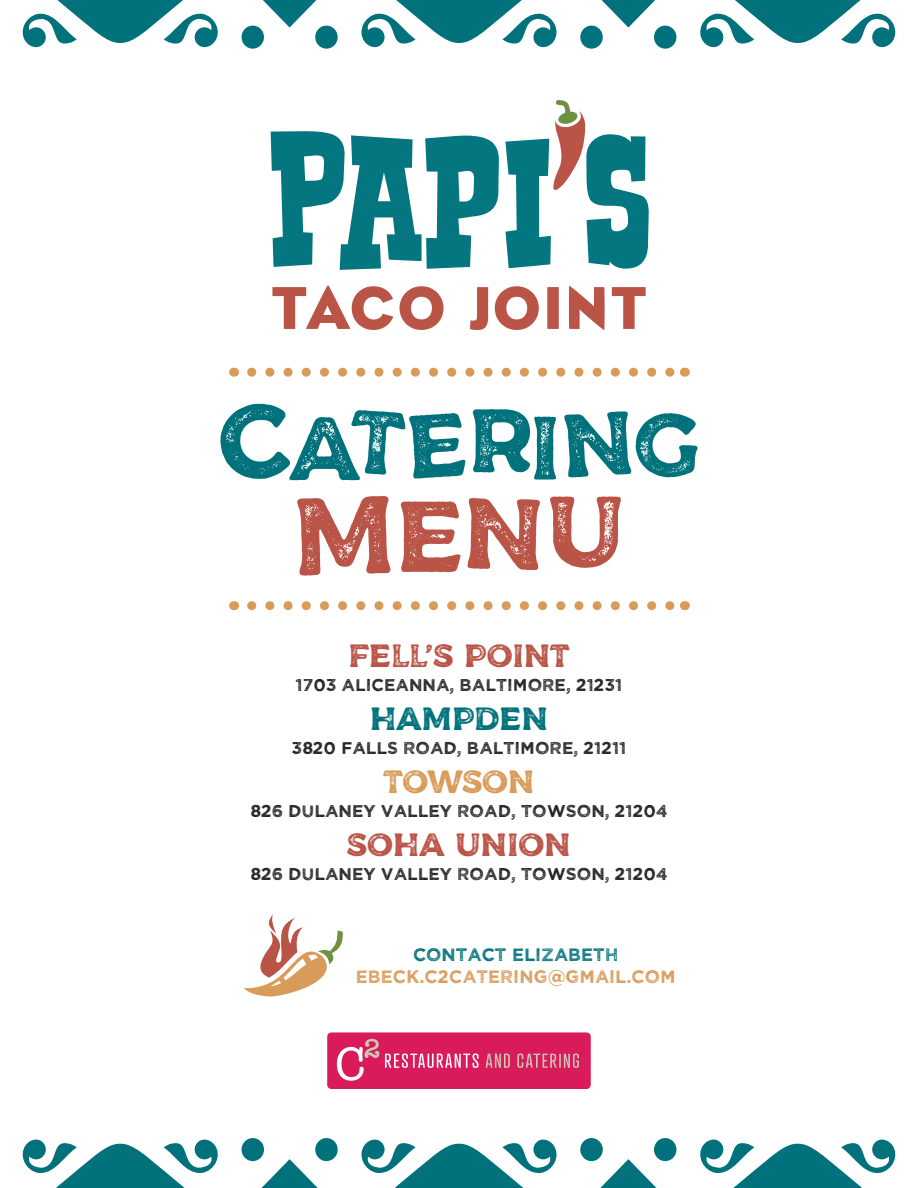
<style>
.page{position:relative;width:918px;height:1188px;background:#fff}
.page>*{position:absolute;margin:0;border:0;box-sizing:border-box;transform-origin:0 0}
.t1{font:32.55px "Messenger Texture";letter-spacing:-.02em;color:#ba5447}
.t2{font:32.55px "Messenger Texture";letter-spacing:-.02em;color:#01717b}
.t3{font:32.55px "Messenger Texture";letter-spacing:-.02em;color:#d89b59}
.t4{font:18px "Wicked Grit";color:#d89b59}
.t5{font:18px "Wicked Grit";color:#01717b}
.t6{font:17.1px "Wicked Grit";color:#231f20}
</style>
<div class="page">
<svg style="left:220px;top:404px;width:246px;height:76px"></svg>
<svg style="left:473px;top:409px;width:83px;height:71px"></svg>
<svg style="left:564px;top:411px;width:134px;height:66px"></svg>
<svg style="left:297px;top:496px;width:94px;height:80px"></svg>
<svg style="left:401px;top:501px;width:60px;height:71px"></svg>
<svg style="left:467px;top:498px;width:73px;height:72px"></svg>
<svg style="left:550px;top:496px;width:71px;height:72px"></svg>
<svg style="left:252px;top:368px;width:423px;height:9px"></svg>
<svg style="left:252px;top:601px;width:423px;height:9px"></svg>
<svg style="left:244px;top:914px;width:99px;height:83px"></svg>
<div style="left:327px;top:1032px;width:264px;height:57px;background:#d91a5b;border-radius:4px"></div>
<svg style="left:337px;top:1039px;width:42px;height:42px"></svg>
<svg style="left:385px;top:1054px;width:94px;height:14px"></svg>
<svg style="left:486px;top:1054px;width:24px;height:14px"></svg>
<svg style="left:517px;top:1054px;width:62px;height:14px"></svg>
<svg style="left:272px;top:286px;width:121px;height:44px"></svg>
<svg style="left:400px;top:286px;width:44px;height:44px"></svg>
<svg style="left:470px;top:287px;width:18px;height:43px"></svg>
<svg style="left:495px;top:286px;width:44px;height:44px"></svg>
<svg style="left:547px;top:287px;width:12px;height:42px"></svg>
<svg style="left:569px;top:286px;width:36px;height:44px"></svg>
<svg style="left:612px;top:287px;width:34px;height:42px"></svg>
<svg style="left:271px;top:131px;width:228px;height:139px"></svg>
<svg style="left:505px;top:100px;width:144px;height:169px"></svg>
<div style="left:242px;top:26px;width:22px;height:23px;background:#01717b;border-radius:50%"></div>
<div style="left:315px;top:26px;width:23px;height:23px;background:#01717b;border-radius:50%"></div>
<svg style="left:263px;top:0;width:53px;height:28px"></svg>
<svg style="left:22px;top:0;width:196px;height:47px"></svg>
<svg style="left:361px;top:0;width:196px;height:47px"></svg>
<div style="left:580px;top:26px;width:23px;height:23px;background:#01717b;border-radius:50%"></div>
<div style="left:654px;top:26px;width:22px;height:23px;background:#01717b;border-radius:50%"></div>
<svg style="left:602px;top:0;width:53px;height:28px"></svg>
<svg style="left:700px;top:0;width:196px;height:47px"></svg>
<div style="left:654px;top:1138px;width:22px;height:23px;background:#01717b;border-radius:50%"></div>
<div style="left:580px;top:1138px;width:23px;height:23px;background:#01717b;border-radius:50%"></div>
<svg style="left:600px;top:1159px;width:56px;height:29px"></svg>
<svg style="left:700px;top:1140px;width:196px;height:48px"></svg>
<svg style="left:361px;top:1140px;width:196px;height:48px"></svg>
<div style="left:315px;top:1138px;width:23px;height:23px;background:#01717b;border-radius:50%"></div>
<div style="left:242px;top:1138px;width:22px;height:23px;background:#01717b;border-radius:50%"></div>
<svg style="left:262px;top:1159px;width:56px;height:29px"></svg>
<svg style="left:22px;top:1140px;width:196px;height:48px"></svg>
<h1 class="t1" style="left:348px;top:641px;width:223px">FELL'S POINT</h1>
<p class="t6" style="left:296px;top:677px;width:328px">1703 ALICEANNA, BALTIMORE, 21231</p>
<h1 class="t2" style="left:370px;top:704px;width:180px">HAMPDEN</h1>
<p class="t6" style="left:292px;top:740px;width:336px">3820 FALLS ROAD, BALTIMORE, 21211</p>
<h1 class="t3" style="left:383px;top:767px;width:153px">TOWSON</h1>
<p class="t6" style="left:250px;top:803px;width:419px">826 DULANEY VALLEY ROAD, TOWSON, 21204</p>
<h1 class="t1" style="left:347px;top:830px;width:226px">SOHA UNION</h1>
<p class="t6" style="left:250px;top:866px;width:419px">826 DULANEY VALLEY ROAD, TOWSON, 21204</p>
<p class="t5" style="left:413px;top:947px;width:207px">CONTACT ELIZABETH</p>
<p class="t4" style="left:356px;top:968px;width:321px">EBECK.C2CATERING@GMAIL.COM</p>
</div>
